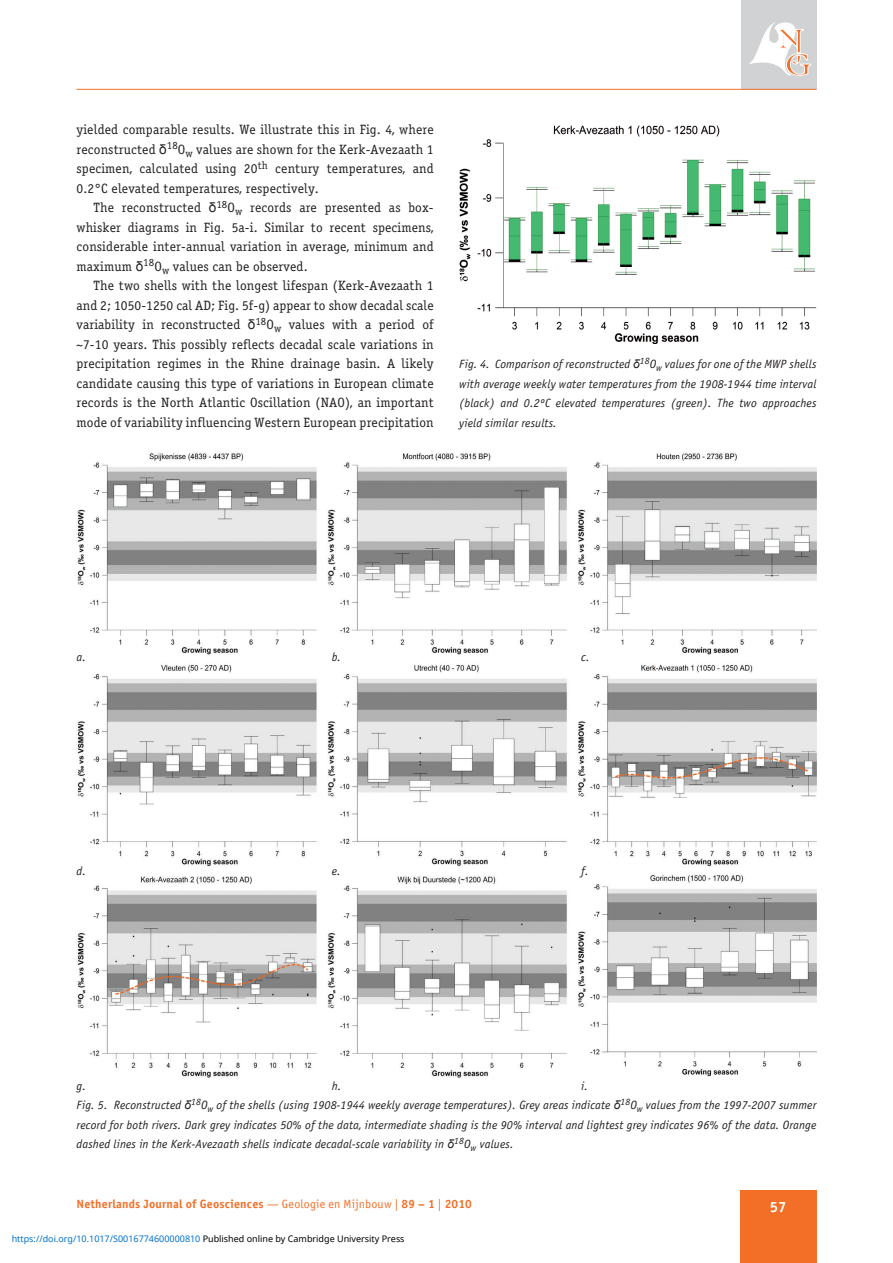
<style>
.page{position:relative;width:893px;height:1263px;background:#fff}
.page>*{position:absolute;margin:0;border:0;box-sizing:border-box;transform-origin:0 0}
.t1{font:15px "Officina Sans Bold ITC";color:#fff}
.t2{font:13.5px/19.5px "Officina Serif Book ITC";letter-spacing:.01em;color:#231f20;text-align:justify}
.t3{font:italic 12px/19.5px "Officina Sans Book ITC";letter-spacing:.01em;color:#231f20;text-align:justify}
.t4{font:12px "Officina Sans Bold ITC";letter-spacing:.015em;color:#f36e26}
.t5{font:9px "Noto Sans";color:#0172cf}
.s1{font-family:"Arial"}
.s2{font-family:"Officina Sans Book ITC"}
.s3{color:#000}
</style>
<div class="page">
<div style="left:741px;top:0;width:75px;height:89px;background:#d1d2d4"></div>
<svg style="left:749px;top:22px;width:62px;height:54px"></svg>
<div style="left:740px;top:1191px;width:76px;height:72px;background:#f36e26"></div>
<hr style="left:77px;top:89px;width:739px;height:1px;background:#f36e26">
<img style="left:459px;top:125px;width:357px;height:218px">
<img style="left:77px;top:452px;width:739px;height:625px">
<p class="t2" style="left:77px;top:121px;width:359px">yielded comparable results. We illustrate this in Fig. 4, where reconstructed <span class="s1">δ</span><sup>18</sup>O<sub>w</sub> values are shown for the Kerk-Avezaath 1 specimen, calculated using 20<sup>th</sup> century temperatures, and 0.2°C elevated temperatures, respectively.</p>
<p class="t2" style="left:77px;top:199px;width:359px;text-indent:17px">The reconstructed <span class="s1">δ</span><sup>18</sup>O<sub>w</sub> records are presented as box&shy;whisker diagrams in Fig. 5a-i. Similar to recent specimens, considerable inter-annual variation in average, minimum and maximum <span class="s1">δ</span><sup>18</sup>O<sub>w</sub> values can be observed.</p>
<p class="t2" style="left:77px;top:277px;width:359px;text-indent:17px">The two shells with the longest lifespan (Kerk-Avezaath 1 and 2; 1050-1250 cal AD; Fig. 5f-g) appear to show decadal scale variability in reconstructed <span class="s1">δ</span><sup>18</sup>O<sub>w</sub> values with a period of ~7-10 years. This possibly reflects decadal scale variations in precipitation regimes in the Rhine drainage basin. A likely candidate causing this type of variations in European climate records is the North Atlantic Oscillation (NAO), an important mode of variability influencing Western European precipitation</p>
<p class="t3" style="left:459px;top:355px;width:359px">Fig. 4. Comparison of reconstructed <span class="s1">δ</span><sup>18</sup>O<sub>w</sub> values for one of the MWP shells with average weekly water temperatures from the 1908-1944 time interval (black) and 0.2ºC elevated temperatures (green). The two approaches yield similar results.</p>
<p class="t3" style="left:77px;top:648px;width:11px">a.</p>
<p class="t3" style="left:332px;top:648px;width:11px">b.</p>
<p class="t3" style="left:581px;top:648px;width:10px">c.</p>
<p class="t3" style="left:77px;top:862px;width:11px">d.</p>
<p class="t3" style="left:332px;top:862px;width:11px">e.</p>
<p class="t3" style="left:581px;top:862px;width:9px">f.</p>
<p class="t3" style="left:77px;top:1077px;width:11px">g.</p>
<p class="t3" style="left:332px;top:1077px;width:11px">h.</p>
<p class="t3" style="left:581px;top:1077px;width:8px">i.</p>
<p class="t3" style="left:77px;top:1096px;width:741px">Fig. 5. Reconstructed <span class="s1">δ</span><sup>18</sup>O<sub>w</sub> of the shells (using 1908-1944 weekly average temperatures). Grey areas indicate <span class="s1">δ</span><sup>18</sup>O<sub>w</sub> values from the 1997-2007 summer record for both rivers. Dark grey indicates 50% of the data, intermediate shading is the 90% interval and lightest grey indicates 96% of the data. Orange dashed lines in the Kerk-Avezaath shells indicate decadal-scale variability in <span class="s1">δ</span><sup>18</sup>O<sub>w</sub> values.</p>
<p class="t4" style="left:77px;top:1199px;width:397px">Netherlands Journal of Geosciences <span class="s2">— Geologie en Mijnbouw |</span> 89 – 1 <span class="s2">|</span> 2010</p>
<p class="t1" style="left:770px;top:1201px;width:18px">57</p>
<p class="t5" style="left:12px;top:1232px;width:394px">https://doi.org/10.1017/S0016774600000810 <span class="s3">Published online by Cambridge University Press</span></p>
</div>
